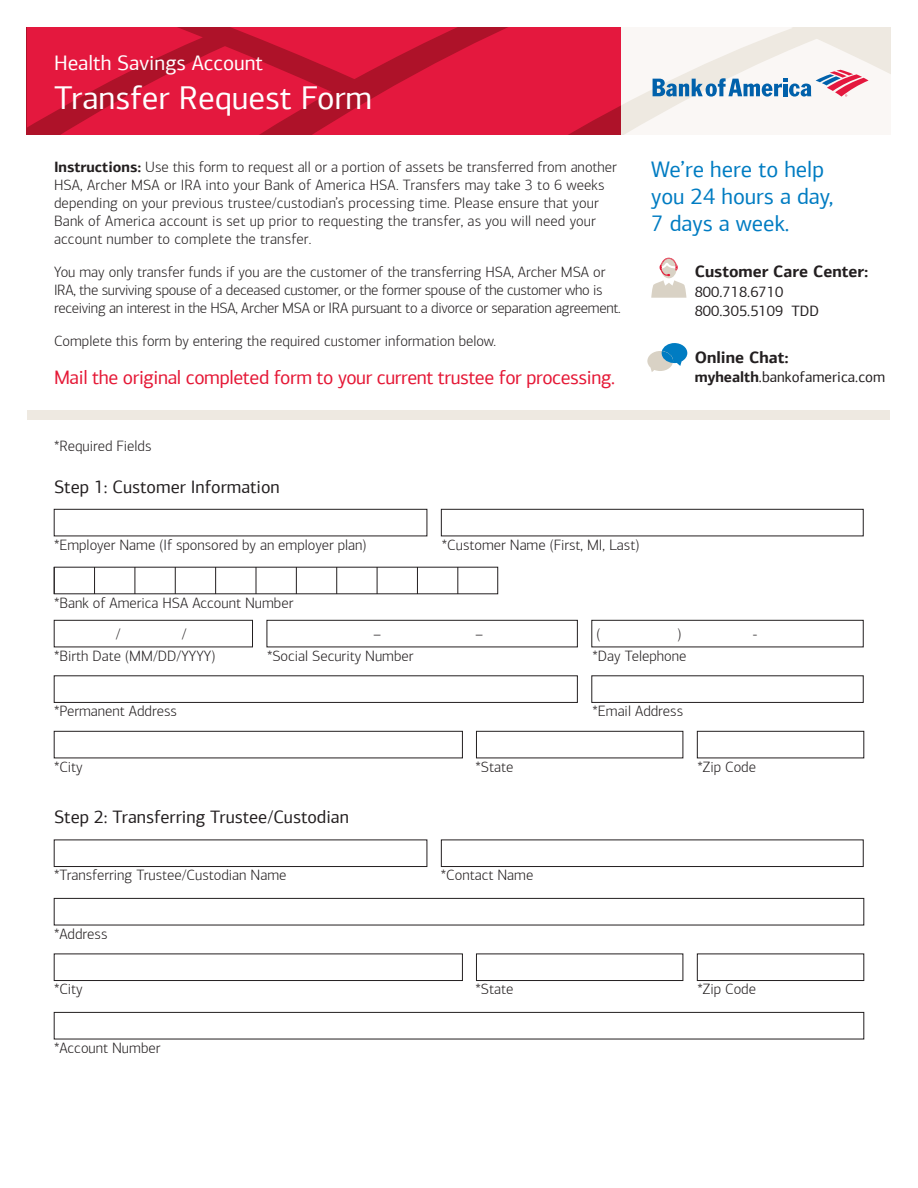
<style>
.page{position:relative;width:918px;height:1188px;background:#fff}
.page>*{position:absolute;margin:0;border:0;box-sizing:border-box;transform-origin:0 0}
.t1{font:33px "Connections";color:#fff}
.t2{font:22.5px/27px "Connections";color:#007cc2}
.t3{font:21px "Connections";color:#fff}
.t4{font:19.5px "Connections";letter-spacing:-.02em;color:#e51836}
.t5{font:18px "Connections";color:#231f20}
.t6{font:700 16.5px "Connections";color:#231f20}
.t7{font:300 15px/18px "Connections";color:#231f20}
.t8{font:300 15px/18px "Connections";letter-spacing:-.02em;color:#231f20}
.t9{font:15px/19.5px "Connections";color:#231f20}
.s1{font-weight:700}
</style>
<div class="page">
<svg style="left:27px;top:27px;width:594px;height:108px;background:#d81639"></svg>
<svg style="left:621px;top:27px;width:270px;height:108px"></svg>
<div style="left:28px;top:410px;width:862px;height:10px;background:#eee9e1"></div>
<div style="left:54px;top:509px;width:373px;height:27px;border:1px solid #231f20"></div>
<div style="left:441px;top:509px;width:422px;height:27px;border:1px solid #231f20"></div>
<div style="left:54px;top:620px;width:199px;height:27px;border:1px solid #231f20"></div>
<div style="left:267px;top:620px;width:311px;height:27px;border:1px solid #231f20"></div>
<div style="left:592px;top:620px;width:271px;height:27px;border:1px solid #231f20"></div>
<div style="left:54px;top:676px;width:524px;height:27px;border:1px solid #231f20"></div>
<div style="left:592px;top:676px;width:271px;height:27px;border:1px solid #231f20"></div>
<div style="left:54px;top:731px;width:409px;height:27px;border:1px solid #231f20"></div>
<div style="left:476px;top:731px;width:207px;height:27px;border:1px solid #231f20"></div>
<div style="left:697px;top:731px;width:167px;height:27px;border:1px solid #231f20"></div>
<div style="left:54px;top:840px;width:373px;height:27px;border:1px solid #231f20"></div>
<div style="left:441px;top:840px;width:422px;height:27px;border:1px solid #231f20"></div>
<div style="left:54px;top:898px;width:810px;height:27px;border:1px solid #231f20"></div>
<div style="left:54px;top:954px;width:409px;height:27px;border:1px solid #231f20"></div>
<div style="left:476px;top:954px;width:207px;height:27px;border:1px solid #231f20"></div>
<div style="left:697px;top:954px;width:167px;height:27px;border:1px solid #231f20"></div>
<div style="left:54px;top:1012px;width:810px;height:27px;border:1px solid #231f20"></div>
<svg style="left:647px;top:343px;width:40px;height:29px"></svg>
<svg style="left:651px;top:258px;width:35px;height:40px"></svg>
<svg style="left:54px;top:567px;width:1px;height:27px"></svg>
<svg style="left:94px;top:567px;width:1px;height:27px"></svg>
<svg style="left:135px;top:567px;width:1px;height:27px"></svg>
<svg style="left:175px;top:567px;width:1px;height:27px"></svg>
<svg style="left:215px;top:567px;width:1px;height:27px"></svg>
<svg style="left:256px;top:567px;width:1px;height:27px"></svg>
<svg style="left:296px;top:567px;width:1px;height:27px"></svg>
<svg style="left:458px;top:567px;width:1px;height:27px"></svg>
<svg style="left:336px;top:567px;width:1px;height:27px"></svg>
<svg style="left:377px;top:567px;width:1px;height:27px"></svg>
<svg style="left:417px;top:567px;width:1px;height:27px"></svg>
<h3 class="t3" style="left:54px;top:50px;width:211px">Health Savings Account</h3>
<h1 class="t1" style="left:54px;top:79px;width:320px">Transfer Request Form</h1>
<p class="t7" style="left:54px;top:158px;width:564px"><span class="s1">Instructions:</span> Use this form to request all or a portion of assets be transferred from another HSA, Archer MSA or IRA into your Bank of America HSA. Transfers may take 3 to 6 weeks depending on your previous trustee/custodian’s processing time. Please ensure that your Bank of America account is set up prior to requesting the transfer, as you will need your account number to complete the transfer.</p>
<p class="t8" style="left:54px;top:263px;width:568px">You may only transfer funds if you are the customer of the transferring HSA, Archer MSA or<br>IRA, the surviving spouse of a deceased customer, or the former spouse of the customer who is receiving an interest in the HSA, Archer MSA or IRA pursuant to a divorce or separation agreement.</p>
<p class="t7" style="left:54px;top:332px;width:444px">Complete this form by entering the required customer information below.</p>
<h3 class="t4" style="left:54px;top:366px;width:563px">Mail the original completed form to your current trustee for processing.</h3>
<h2 class="t2" style="left:651px;top:156px;width:184px">We’re here to help you 24 hours a day,<br>7 days a week.</h2>
<p class="t6" style="left:695px;top:262px;width:175px">Customer Care Center:</p>
<p class="t9" style="left:695px;top:282px;width:126px">800.718.6710<br>800.305.5109 TDD</p>
<p class="t6" style="left:695px;top:347px;width:95px">Online Chat:</p>
<p class="t9" style="left:695px;top:368px;width:192px"><span class="s1">myhealth</span>.bankofamerica.com</p>
<p class="t7" style="left:54px;top:437px;width:99px">*Required Fields</p>
<p class="t5" style="left:54px;top:476px;width:227px">Step 1: Customer Information</p>
<p class="t7" style="left:54px;top:536px;width:314px">*Employer Name (If sponsored by an employer plan)</p>
<p class="t7" style="left:442px;top:536px;width:199px">*Customer Name (First, MI, Last)</p>
<p class="t7" style="left:116px;top:588px;width:179px;line-height:31.2px;text-indent:-62px">*Bank of America HSA Account Number /</p>
<p class="t7" style="left:182px;top:625px;width:6px">/</p>
<p class="t7" style="left:374px;top:625px;width:9px">–</p>
<p class="t7" style="left:476px;top:625px;width:9px">–</p>
<p class="t7" style="left:596px;top:625px;width:6px">(</p>
<p class="t7" style="left:677px;top:625px;width:6px">)</p>
<p class="t7" style="left:752px;top:625px;width:7px">-</p>
<p class="t7" style="left:54px;top:647px;width:163px">*Birth Date (MM/DD/YYYY)</p>
<p class="t7" style="left:267px;top:647px;width:148px">*Social Security Number</p>
<p class="t7" style="left:592px;top:647px;width:96px">*Day Telephone</p>
<p class="t7" style="left:54px;top:702px;width:124px">*Permanent Address</p>
<p class="t7" style="left:592px;top:702px;width:92px">*Email Address</p>
<p class="t7" style="left:54px;top:758px;width:30px">*City</p>
<p class="t7" style="left:476px;top:758px;width:39px">*State</p>
<p class="t7" style="left:697px;top:758px;width:60px">*Zip Code</p>
<p class="t5" style="left:54px;top:806px;width:296px">Step 2: Transferring Trustee/Custodian</p>
<p class="t7" style="left:54px;top:866px;width:234px">*Transferring Trustee/Custodian Name</p>
<p class="t7" style="left:441px;top:866px;width:94px">*Contact Name</p>
<p class="t7" style="left:54px;top:925px;width:55px">*Address</p>
<p class="t7" style="left:54px;top:980px;width:30px">*City</p>
<p class="t7" style="left:476px;top:980px;width:39px">*State</p>
<p class="t7" style="left:697px;top:980px;width:60px">*Zip Code</p>
<p class="t7" style="left:54px;top:1039px;width:108px">*Account Number</p>
</div>
